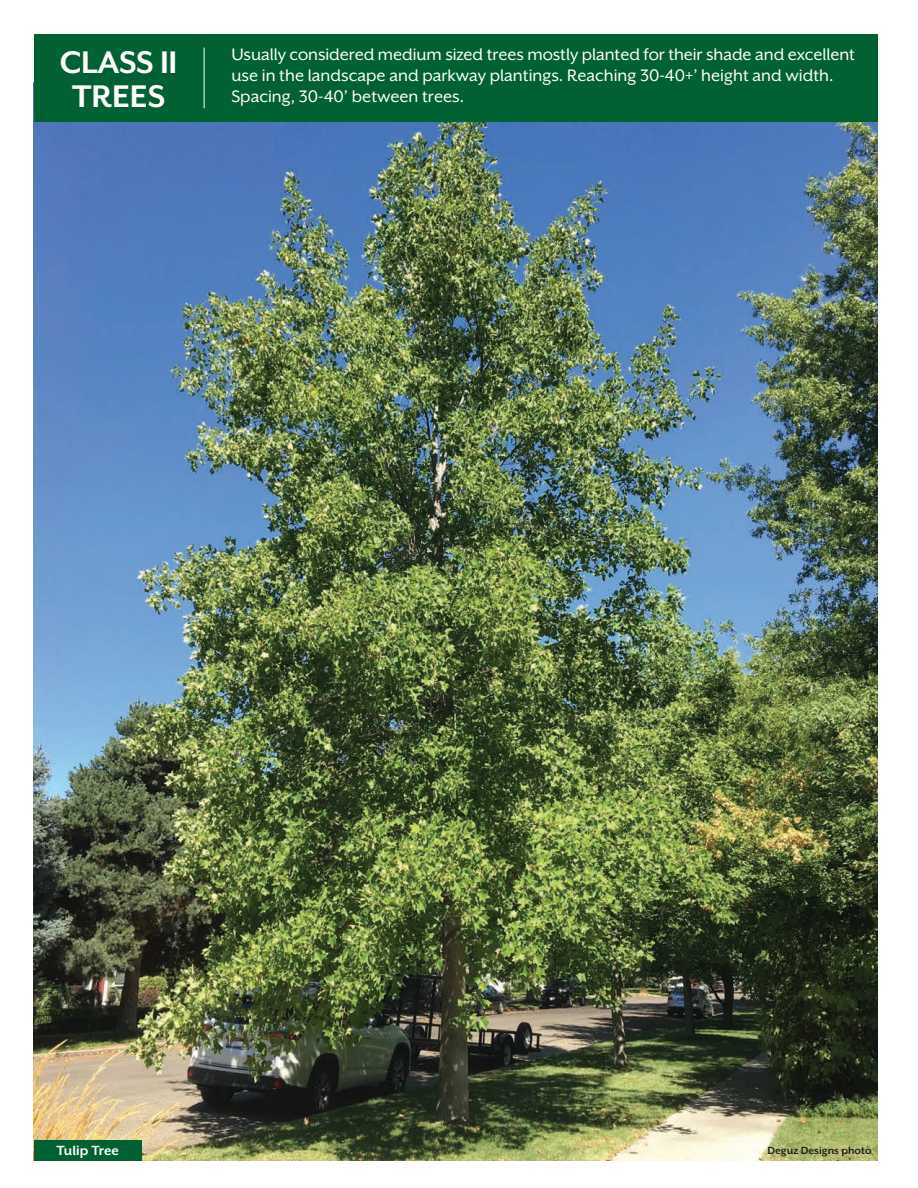
<style>
.page{position:relative;width:918px;height:1188px;background:#fff}
.page>*{position:absolute;margin:0;border:0;box-sizing:border-box;transform-origin:0 0}
.t1{font:700 36px/34.5px "Mr Eaves XL San OT";letter-spacing:-.01em;color:#fff;text-align:center}
.t2{font:19.2px/21px "Mr Eaves XL San OT";color:#fff}
.t3{font:700 15.3px "Mr Eaves XL San OT";color:#fff}
.t4{font:700 12px "Mr Eaves XL San OT";color:#231f20}
</style>
<div class="page">
<img style="left:34px;top:122px;width:844px;height:1039px">
<div style="left:34px;top:1141px;width:108px;height:20px;background:#006132"></div>
<div style="left:34px;top:34px;width:844px;height:88px;background:#006132"></div>
<hr style="left:204px;top:48px;width:1px;height:60px;background:#fff">
<h1 class="t1" style="left:60px;top:45px;width:119px">CLASS II<br>TREES</h1>
<p class="t2" style="left:231px;top:44px;width:625px">Usually considered medium sized trees mostly planted for their shade and excellent use in the landscape and parkway plantings. Reaching 30-40+’ height and width.<br>Spacing, 30-40’ between trees.</p>
<p class="t3" style="left:57px;top:1141px;width:64px">Tulip Tree</p>
<p class="t4" style="left:767px;top:1144px;width:106px">Deguz Designs photo</p>
</div>
